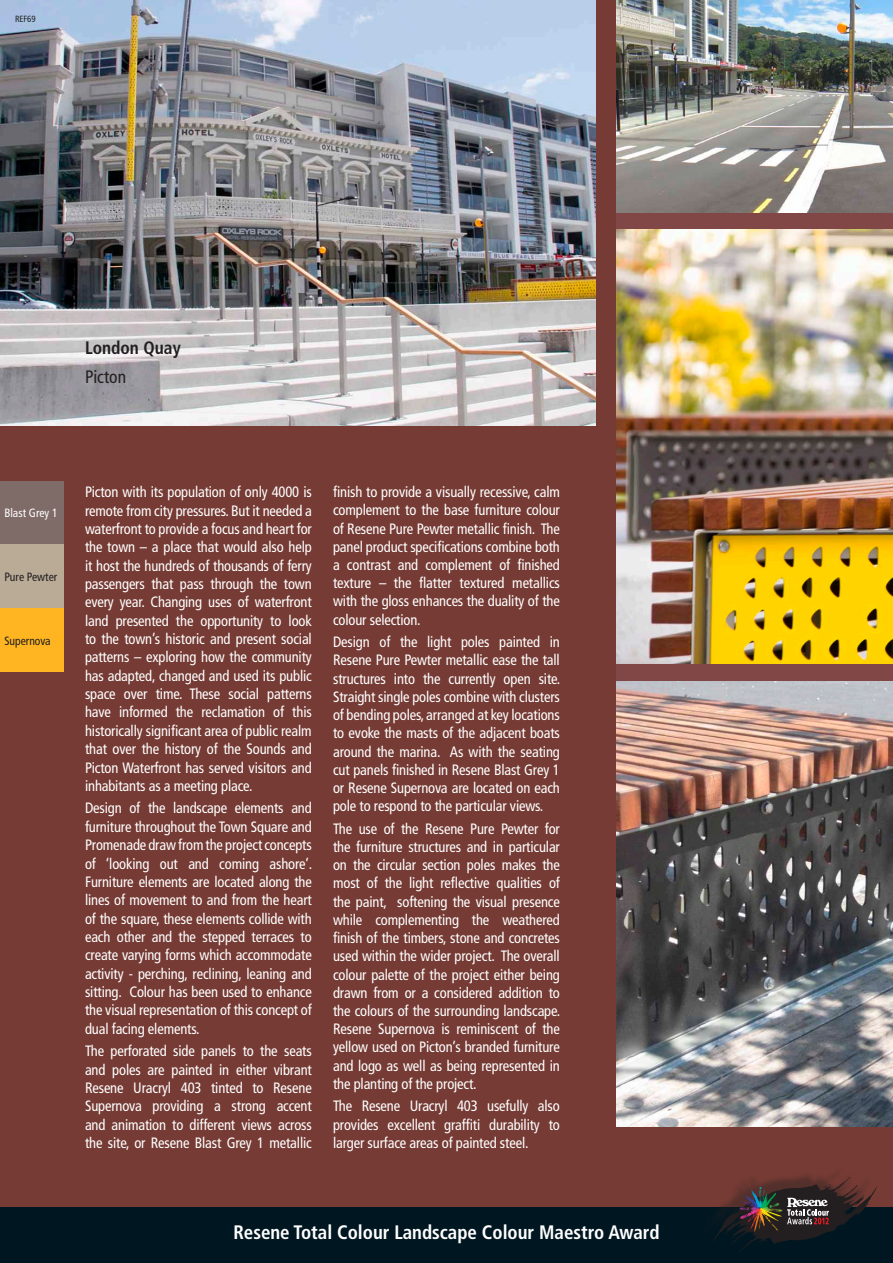
<style>
.page{position:relative;width:893px;height:1263px;background:#753b34}
.page>*{position:absolute;margin:0;border:0;box-sizing:border-box;transform-origin:0 0}
.t1{font:700 condensed 19.5px "Frutiger";color:#fff}
.t2{font:700 condensed 18px "Frutiger";color:#231f20}
.t3{font:condensed 18px "Frutiger";color:#231f20}
.t4{font:condensed 15px/18.3px "Frutiger";letter-spacing:-.01em;color:#fff;text-align:justify}
.t5{font:condensed 12px "Frutiger";color:#231f20}
.t6{font:condensed 12px "Frutiger";color:#fff}
.t7{font:700 condensed 12px "Frutiger";color:#fff}
.t8{font:condensed 9px "Frutiger";color:#231f20}
</style>
<div class="page">
<img style="left:617px;top:0;width:276px;height:213px">
<img style="left:617px;top:680px;width:276px;height:447px">
<div style="left:617px;top:213px;width:276px;height:467px;background:#814646"></div>
<img style="left:617px;top:229px;width:276px;height:434px">
<img style="left:0;top:0;width:595px;height:425px">
<div style="left:0;top:481px;width:64px;height:63px;background:#7f6b68"></div>
<div style="left:0;top:544px;width:64px;height:64px;background:#b9ab96"></div>
<div style="left:0;top:608px;width:64px;height:64px;background:#ffb522"></div>
<div style="left:0;top:1208px;width:893px;height:55px;background:#001722"></div>
<div style="left:700px;top:1165px;width:173px;height:83px;background:#231f20;opacity:.4"></div>
<svg style="left:713px;top:1178px;width:164px;height:74px"></svg>
<p class="t8" style="left:15px;top:13px;width:22px">REF69</p>
<p class="t2" style="left:85px;top:337px;width:97px">London Quay</p>
<p class="t3" style="left:85px;top:366px;width:43px">Picton</p>
<p class="t6" style="left:4px;top:506px;width:55px">Blast Grey 1</p>
<p class="t5" style="left:4px;top:570px;width:54px">Pure Pewter</p>
<p class="t5" style="left:4px;top:633px;width:48px">Supernova</p>
<p class="t4" style="left:85px;top:483px;width:228px">Picton with its population of only 4000 is remote from city pressures. But it needed a waterfront to provide a focus and heart for the town – a place that would also help it host the hundreds of thousands of ferry passengers that pass through the town every year. Changing uses of waterfront land presented the opportunity to look to the town’s historic and present social patterns – exploring how the community has adapted, changed and used its public space over time. These social patterns have informed the reclamation of this historically significant area of public realm that over the history of the Sounds and Picton Waterfront has served visitors and inhabitants as a meeting place.</p>
<p class="t4" style="left:85px;top:799px;width:229px">Design of the landscape elements and furniture throughout the Town Square and Promenade draw from the project concepts of ‘looking out and coming ashore’.<br>Furniture elements are located along the lines of movement to and from the heart of the square, these elements collide with each other and the stepped terraces to create varying forms which accommodate activity - perching, reclining, leaning and sitting. Colour has been used to enhance the visual representation of this concept of dual facing elements.</p>
<p class="t4" style="left:85px;top:1042px;width:228px">The perforated side panels to the seats and poles are painted in either vibrant Resene Uracryl 403 tinted to Resene Supernova providing a strong accent and animation to different views across the site, or Resene Blast Grey 1 metallic</p>
<p class="t4" style="left:333px;top:483px;width:228px">finish to provide a visually recessive, calm complement to the base furniture colour of Resene Pure Pewter metallic finish. The panel product specifications combine both a contrast and complement of finished texture – the flatter textured metallics with the gloss enhances the duality of the colour selection.</p>
<p class="t4" style="left:333px;top:633px;width:229px">Design of the light poles painted in Resene Pure Pewter metallic ease the tall structures into the currently open site.<br>Straight single poles combine with clusters of bending poles, arranged at key locations to evoke the masts of the adjacent boats around the marina. As with the seating cut panels finished in Resene Blast Grey 1 or Resene Supernova are located on each pole to respond to the particular views.</p>
<p class="t4" style="left:333px;top:819px;width:229px">The use of the Resene Pure Pewter for the furniture structures and in particular on the circular section poles makes the most of the light reflective qualities of the paint, softening the visual presence while complementing the weathered finish of the timbers, stone and concretes used within the wider project. The overall colour palette of the project either being drawn from or a considered addition to the colours of the surrounding landscape.<br>Resene Supernova is reminiscent of the yellow used on Picton’s branded furniture and logo as well as being represented in the planting of the project.</p>
<p class="t4" style="left:333px;top:1097px;width:228px">The Resene Uracryl 403 usefully also provides excellent graffiti durability to larger surface areas of painted steel.</p>
<p class="t7" style="left:437px;top:1220px;width:20px">179</p>
<h1 class="t1" style="left:233px;top:1221px;width:428px">Resene Total Colour Landscape Colour Maestro Award</h1>
</div>
